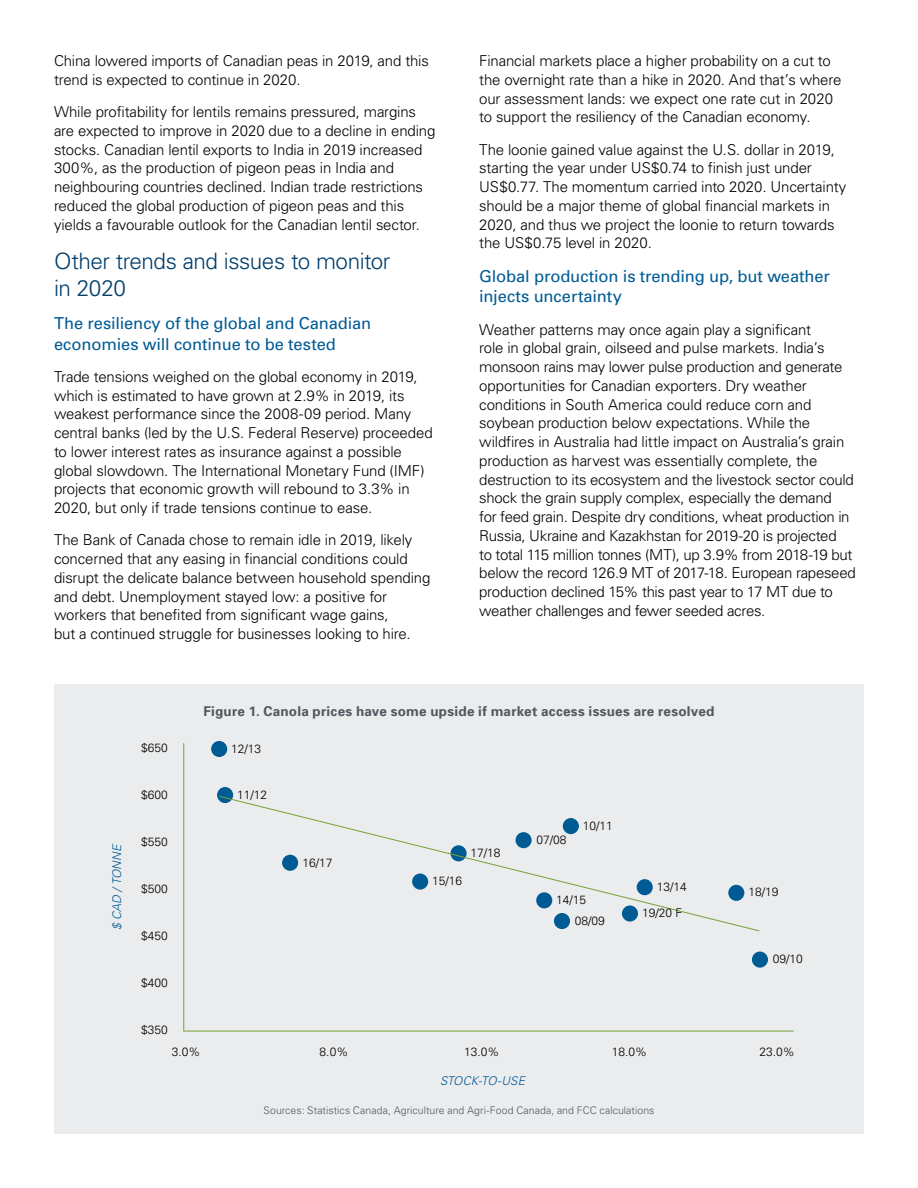
<style>
.page{position:relative;width:918px;height:1188px;background:#fff}
.page>*{position:absolute;margin:0;border:0;box-sizing:border-box;transform-origin:0 0}
.t1{font:300 22.5px/26.2px "Univers";letter-spacing:-.02em;color:#003e6b}
.t2{font:16.5px/20.2px "Univers";letter-spacing:-.01em;color:#005b94}
.t3{font:300 15px/18.8px "Univers";letter-spacing:-.01em;color:#000}
.t4{font:700 13.5px "Univers";letter-spacing:.02em;color:#53565f}
.t5{font:300 12px/20.9px "Univers";color:#000}
.t6{font:italic 300 12px "Univers";letter-spacing:.01em;color:#005b94}
.t7{font:300 10.5px "Univers";letter-spacing:.005em;color:#53565f}
</style>
<div class="page">
<div style="left:54px;top:684px;width:810px;height:450px;background:#ebeced"></div>
<hr style="left:183px;top:1031px;width:611px;height:1px;background:#74a333">
<hr style="left:183px;top:743px;width:1px;height:288px;background:#74a333">
<div style="left:752px;top:952px;width:16px;height:16px;background:#005b94;border-radius:50%"></div>
<div style="left:217px;top:787px;width:16px;height:16px;background:#005b94;border-radius:50%"></div>
<div style="left:211px;top:741px;width:16px;height:16px;background:#005b94;border-radius:50%"></div>
<svg style="left:219px;top:795px;width:541px;height:137px"></svg>
<p class="t3" style="left:54px;top:51px;width:376px">China lowered imports of Canadian peas in 2019, and this trend is expected to continue in 2020.</p>
<p class="t3" style="left:54px;top:102px;width:383px">While profitability for lentils remains pressured, margins are expected to improve in 2020 due to a decline in ending stocks. Canadian lentil exports to India in 2019 increased 300%, as the production of pigeon peas in India and neighbouring countries declined. Indian trade restrictions reduced the global production of pigeon peas and this yields a favourable outlook for the Canadian lentil sector.</p>
<h1 class="t1" style="left:54px;top:248px;width:338px">Other trends and issues to monitor in 2020</h1>
<p class="t2" style="left:54px;top:313px;width:319px">The resiliency of the global and Canadian economies will continue to be tested</p>
<p class="t3" style="left:54px;top:367px;width:380px">Trade tensions weighed on the global economy in 2019, which is estimated to have grown at 2.9% in 2019, its weakest performance since the 2008-09 period. Many central banks (led by the U.S. Federal Reserve) proceeded to lower interest rates as insurance against a possible global slowdown. The International Monetary Fund (IMF) projects that economic growth will rebound to 3.3% in 2020, but only if trade tensions continue to ease.</p>
<p class="t3" style="left:54px;top:530px;width:378px">The Bank of Canada chose to remain idle in 2019, likely concerned that any easing in financial conditions could disrupt the delicate balance between household spending and debt. Unemployment stayed low: a positive for workers that benefited from significant wage gains,<br>but a continued struggle for businesses looking to hire.</p>
<p class="t3" style="left:479px;top:51px;width:364px">Financial markets place a higher probability on a cut to the overnight rate than a hike in 2020. And that’s where our assessment lands: we expect one rate cut in 2020 to support the resiliency of the Canadian economy.</p>
<p class="t3" style="left:479px;top:140px;width:369px">The loonie gained value against the U.S. dollar in 2019, starting the year under US$0.74 to finish just under US$0.77. The momentum carried into 2020. Uncertainty should be a major theme of global financial markets in 2020, and thus we project the loonie to return towards the US$0.75 level in 2020.</p>
<p class="t2" style="left:479px;top:266px;width:352px">Global production is trending up, but weather injects uncertainty</p>
<p class="t3" style="left:479px;top:320px;width:378px">Weather patterns may once again play a significant<br>role in global grain, oilseed and pulse markets. India’s monsoon rains may lower pulse production and generate opportunities for Canadian exporters. Dry weather conditions in South America could reduce corn and soybean production below expectations. While the wildfires in Australia had little impact on Australia’s grain production as harvest was essentially complete, the destruction to its ecosystem and the livestock sector could shock the grain supply complex, especially the demand<br>for feed grain. Despite dry conditions, wheat production in Russia, Ukraine and Kazakhstan for 2019-20 is projected<br>to total 115 million tonnes (MT), up 3.9% from 2018-19 but below the record 126.9 MT of 2017-18. European rapeseed production declined 15% this past year to 17 MT due to weather challenges and fewer seeded acres.</p>
<p class="t6" style="left:110px;top:930px;width:88px;rotate:-90deg">$ CAD /TONNE</p>
<p class="t5" style="left:141px;top:737px;width:28px">$650</p>
<p class="t5" style="left:141px;top:784px;width:28px">$600</p>
<p class="t5" style="left:141px;top:831px;width:28px">$550</p>
<p class="t5" style="left:141px;top:878px;width:28px">$500</p>
<p class="t5" style="left:141px;top:925px;width:28px">$450</p>
<p class="t5" style="left:141px;top:972px;width:28px">$400</p>
<p class="t5" style="left:141px;top:1019px;width:28px">$350</p>
<p class="t4" style="left:204px;top:702px;width:512px">Figure 1. Canola prices have some upside if market access issues are resolved</p>
<p class="t5" style="left:231px;top:738px;width:32px">12/13</p>
<p class="t5" style="left:237px;top:784px;width:32px">11/12</p>
<p class="t5" style="left:302px;top:852px;width:32px">16/17</p>
<p class="t5" style="left:432px;top:870px;width:32px">15/16</p>
<p class="t5" style="left:471px;top:842px;width:32px">17/18</p>
<p class="t5" style="left:536px;top:829px;width:32px">07/08</p>
<p class="t5" style="left:583px;top:815px;width:32px">10/11</p>
<p class="t5" style="left:575px;top:889px;width:32px;text-indent:-19px">14/15<br>08/09</p>
<p class="t5" style="left:642px;top:873px;width:46px;line-height:26.1px;text-indent:15px">13/14<br>19/20 F</p>
<p class="t5" style="left:748px;top:881px;width:32px">18/19</p>
<p class="t5" style="left:773px;top:948px;width:32px">09/10</p>
<p class="t5" style="left:172px;top:1041px;width:30px">3.0%</p>
<p class="t5" style="left:320px;top:1041px;width:30px">8.0%</p>
<p class="t5" style="left:464px;top:1041px;width:37px">13.0%</p>
<p class="t5" style="left:612px;top:1041px;width:37px">18.0%</p>
<p class="t5" style="left:760px;top:1041px;width:37px">23.0%</p>
<p class="t6" style="left:440px;top:1074px;width:86px">STOCK-TO-USE</p>
<p class="t7" style="left:264px;top:1104px;width:392px">Sources: Statistics Canada, Agriculture and Agri-Food Canada, and FCC calculations</p>
</div>
